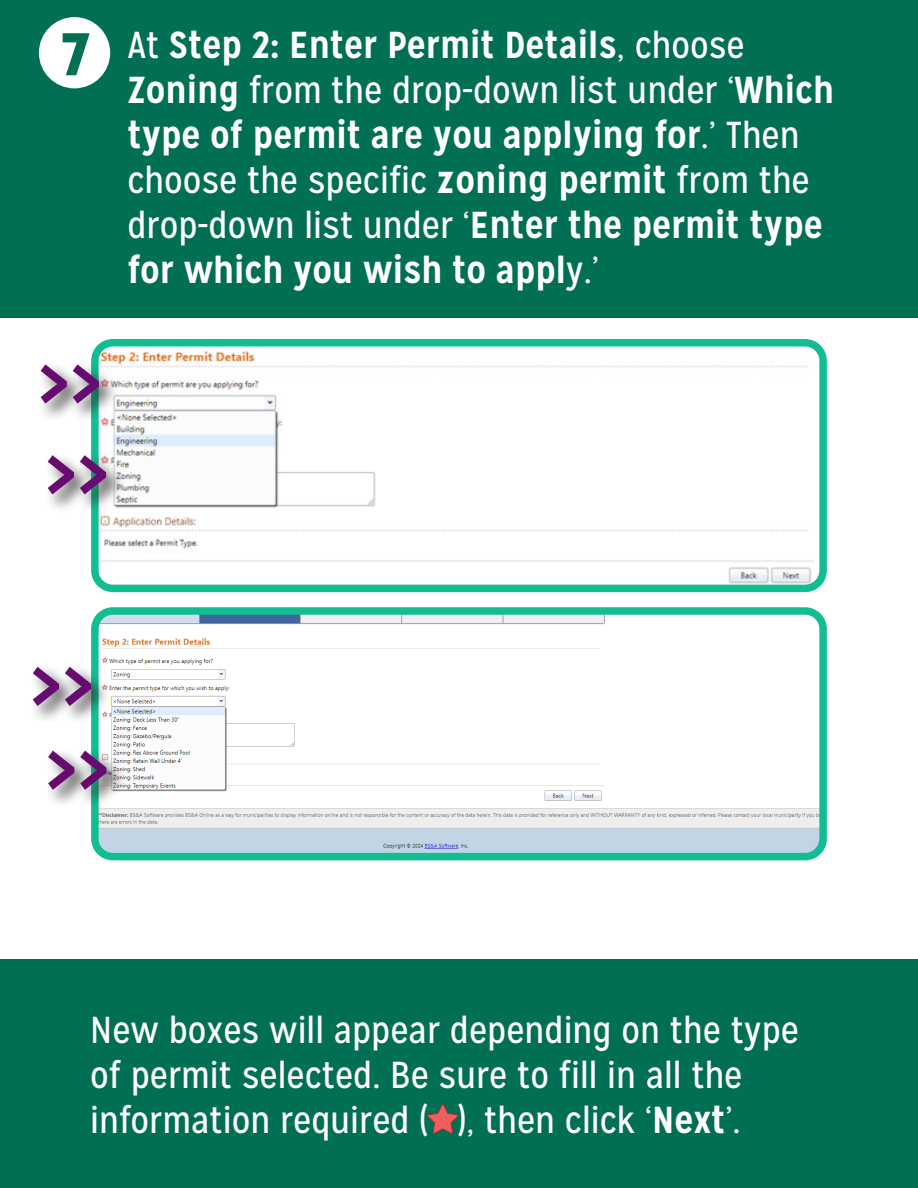
<style>
.page{position:relative;width:918px;height:1188px;background:#fff}
.page>*{position:absolute;margin:0;border:0;box-sizing:border-box;transform-origin:0 0}
.t1{font:900 60px "Mission Gothic";color:#006f53}
.t2{font:700 37.5px/45px "Mission Gothic";color:#fff}
.t3{font:37.5px/45px "Mission Gothic";color:#fff}
.s1{font-weight:400}
.s2{font-weight:700}
</style>
<div class="page">
<div style="left:0;top:0;width:918px;height:318px;background:#006f53"></div>
<div style="left:0;top:959px;width:918px;height:229px;background:#006f53"></div>
<div style="left:39px;top:17px;width:71px;height:71px;background:#fff;border-radius:50%"></div>
<img style="left:100px;top:348px;width:718px;height:235px">
<div style="left:91px;top:339px;width:736px;height:253px;border:8px solid #13bd92;border-radius:18px"></div>
<img style="left:100px;top:616px;width:718px;height:235px">
<div style="left:91px;top:607px;width:736px;height:253px;border:8px solid #13bd92;border-radius:18px"></div>
<svg style="left:427px;top:1104px;width:32px;height:30px"></svg>
<div style="left:38px;top:361px;width:81px;height:62px;background:#231f20;opacity:.8"></div>
<svg style="left:41px;top:364px;width:26px;height:40px"></svg>
<svg style="left:73px;top:364px;width:26px;height:40px"></svg>
<div style="left:45px;top:452px;width:81px;height:62px;background:#231f20;opacity:.8"></div>
<svg style="left:48px;top:455px;width:26px;height:39px"></svg>
<svg style="left:80px;top:455px;width:26px;height:39px"></svg>
<div style="left:30px;top:664px;width:81px;height:61px;background:#231f20;opacity:.8"></div>
<svg style="left:33px;top:667px;width:26px;height:39px"></svg>
<svg style="left:65px;top:667px;width:26px;height:39px"></svg>
<div style="left:45px;top:748px;width:82px;height:61px;background:#231f20;opacity:.8"></div>
<svg style="left:48px;top:751px;width:26px;height:39px"></svg>
<svg style="left:80px;top:751px;width:26px;height:39px"></svg>
<p class="t1" style="left:61px;top:15px;width:28px">7</p>
<p class="t2" style="left:127px;top:23px;width:708px"><span class="s1">At</span> Step 2: Enter Permit Details<span class="s1">, choose </span>Zoning <span class="s1">from the drop-down list under ‘</span>Which type of permit are you applying for<span class="s1">.’ Then choose the specific</span> zoning permit <span class="s1">from the drop-down list under ‘</span>Enter the permit type for which you wish to appl<span class="s1">y.’</span></p>
<p class="t3" style="left:90px;top:1008px;width:710px">New boxes will appear depending on the type of permit selected. Be sure to fill in all the information required ( ), then click ‘<span class="s2">Next</span>’.</p>
</div>
